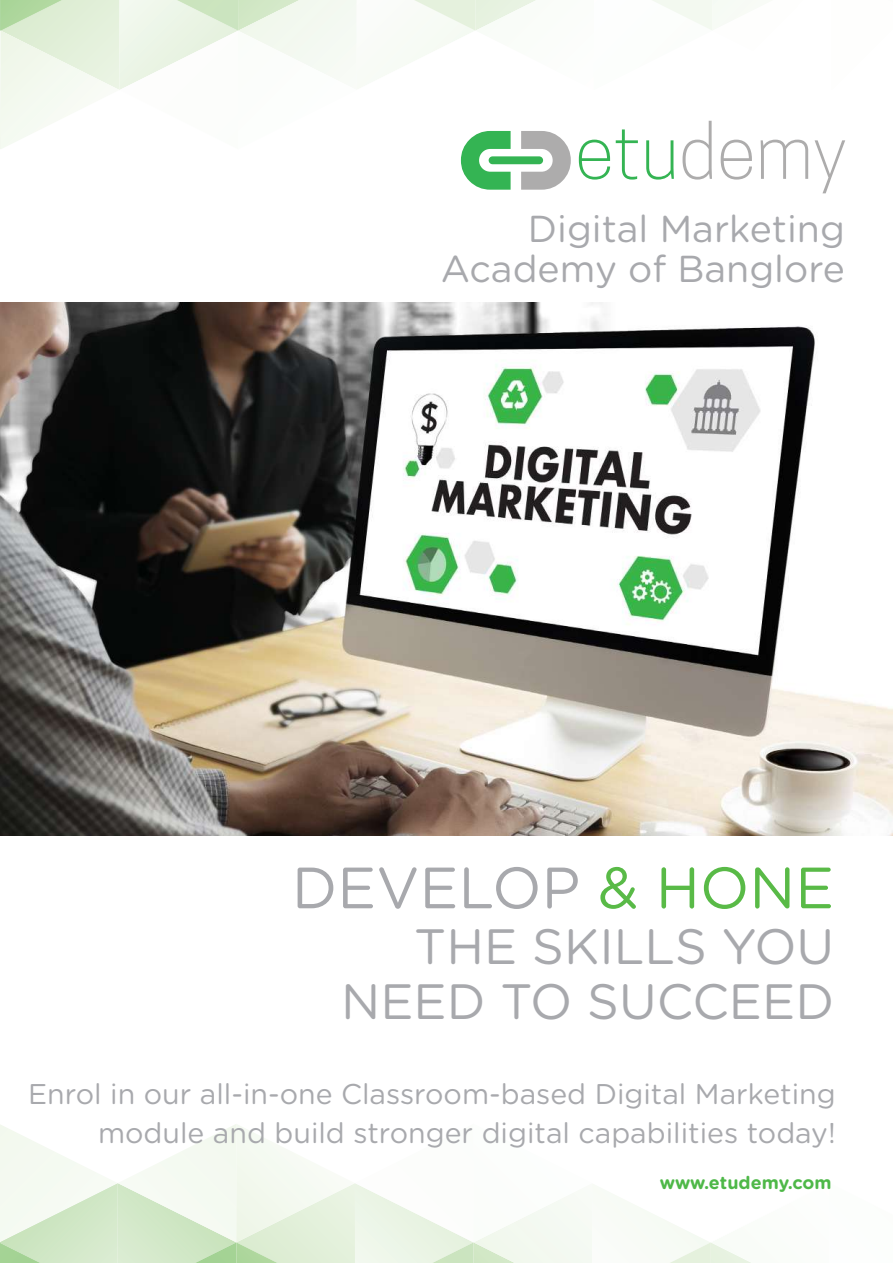
<style>
.page{position:relative;width:893px;height:1263px;background:#fff}
.page>*{position:absolute;margin:0;border:0;box-sizing:border-box;transform-origin:0 0}
.t1{font:58.2px "Gotham Rounded";color:#a8a9ad}
.t2{font:49.65px/55.3px "Gotham Rounded";color:#a8a9ad;text-align:right}
.t3{font:37.5px/40.5px "Gotham Rounded";color:#a8a9ad;text-align:right}
.t4{font:28.5px/39px "Gotham Rounded";color:#a8a9ad;text-align:right}
.t5{font:700 18px "Gotham Rounded";color:#4eb848}
.s1{color:#59ba47}
</style>
<div class="page">
<svg style="left:0;top:0;width:845px;height:193px"></svg>
<div style="left:489px;top:156px;width:54px;height:8px;background:#34b453;border-radius:4px"></div>
<svg style="left:0;top:1124px;width:751px;height:139px"></svg>
<img style="left:0;top:302px;width:893px;height:533px">
<h3 class="t3" style="left:441px;top:207px;width:405px">Digital Marketing<br>Academy of Banglore</h3>
<h1 class="t1" style="left:292px;top:848px;width:544px">DEVELOP <span class="s1">&amp; HONE</span></h1>
<h2 class="t2" style="left:341px;top:916px;width:495px">THE SKILLS YOU<br>NEED TO SUCCEED</h2>
<p class="t4" style="left:28px;top:1073px;width:809px">Enrol in our all-in-one Classroom-based Digital Marketing module and build stronger digital capabilities today!</p>
<p class="t5" style="left:660px;top:1169px;width:173px">www.etudemy.com</p>
</div>
